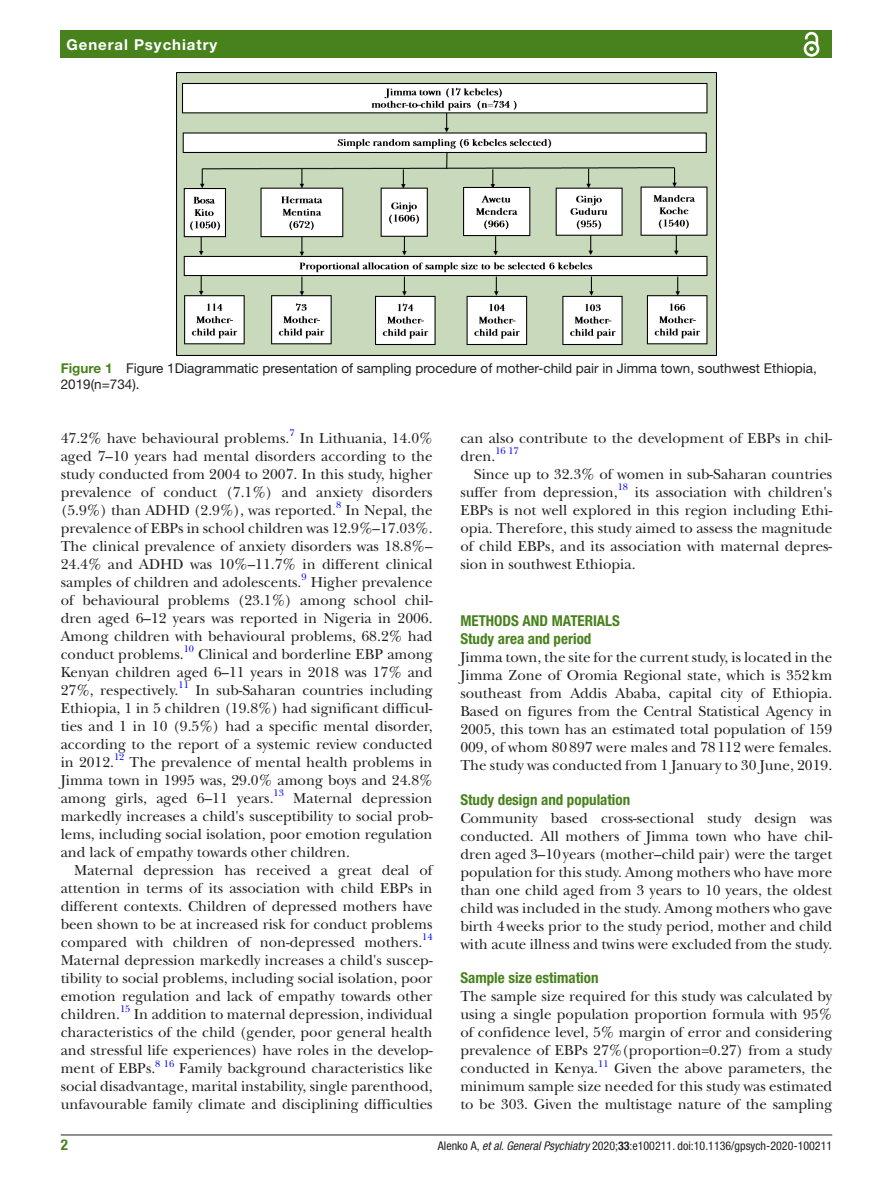
<style>
.page{position:relative;width:893px;height:1191px;background:#fff}
.page>*{position:absolute;margin:0;border:0;box-sizing:border-box;transform-origin:0 0}
.t1{font:15px/18px "New Baskerville";color:#231f20;text-align:justify}
.t2{font:700 condensed 15px/18px "Helvetica Neue LT Std";color:#48821c}
.t3{font:700 15px "Helvetica Neue LT Std";letter-spacing:.065em;color:#fff}
.t4{font:13.5px/16.2px "Helvetica Neue LT Std";color:#231f20}
.t5{font:condensed 12px "Helvetica Neue LT Std";color:#231f20}
.t6{font:9.9px "New Baskerville";color:#00f}
.s1{font-weight:700;color:#48821c}
.s2{font-style:italic}
.s3{font-weight:700}
</style>
<div class="page">
<hr style="left:61px;top:1134px;width:771px;height:1px;background:#231f20">
<div style="left:61px;top:31px;width:771px;height:27px;background:#48821c"></div>
<svg style="left:803px;top:31px;width:17px;height:26px"></svg>
<img style="left:176px;top:73px;width:540px;height:282px">
<p class="t3" style="left:66px;top:35px;width:152px">General Psychiatry</p>
<p class="t4" style="left:61px;top:360px;width:757px"><span class="s1">Figure 1</span> Figure 1Diagrammatic presentation of sampling procedure of mother-child pair in Jimma town, southwest Ethiopia,<br>2019(n=734).</p>
<p class="t1" style="left:61px;top:429px;width:230px">47.2% have behavioural problems.</p>
<p class="t6" style="left:289px;top:427px;width:7px">7</p>
<p class="t1" style="left:61px;top:429px;width:373px;text-indent:239px">In Lithuania, 14.0% aged 7–10 years had mental disorders according to the study conducted from 2004 to 2007. In this study, higher prevalence of conduct (7.1%) and anxiety disorders (5.9%) than ADHD (2.9%), was reported.</p>
<p class="t1" style="left:460px;top:429px;width:373px">can also contribute to the development of EBPs in chil&shy;dren.</p>
<p class="t6" style="left:495px;top:445px;width:25px">16 17</p>
<p class="t1" style="left:460px;top:465px;width:373px;text-indent:14px">Since up to 32.3% of women in sub-Saharan countries suffer from depression,</p>
<p class="t6" style="left:618px;top:481px;width:12px">18</p>
<p class="t1" style="left:460px;top:483px;width:373px;text-indent:174px">its association with children's EBPs is not well explored in this region including Ethi&shy;opia. Therefore, this study aimed to assess the magnitude of child EBPs, and its association with maternal depres&shy;sion in southwest Ethiopia.</p>
<p class="t6" style="left:336px;top:499px;width:7px">8</p>
<p class="t1" style="left:61px;top:501px;width:373px;text-indent:285px">In Nepal, the prevalence of EBPs in school children was 12.9%–17.03%.<br>The clinical prevalence of anxiety disorders was 18.8%– 24.4% and ADHD was 10%–11.7% in different clinical samples of children and adolescents.</p>
<p class="t6" style="left:301px;top:571px;width:7px">9</p>
<p class="t1" style="left:61px;top:573px;width:373px;text-indent:250px">Higher prevalence of behavioural problems (23.1%) among school chil&shy;dren aged 6–12 years was reported in Nigeria in 2006.<br>Among children with behavioural problems, 68.2% had conduct problems.</p>
<p class="t2" style="left:460px;top:612px;width:161px">Methods and materials<br>Study area and period</p>
<p class="t1" style="left:460px;top:648px;width:373px">Jimma town, the site for the current study, is located in the Jimma Zone of Oromia Regional state, which is 352km southeast from Addis Ababa, capital city of Ethiopia.<br>Based on figures from the Central Statistical Agency in 2005, this town has an estimated total population of 159<br>009, of whom 80897 were males and 78112 were females.<br>The study was conducted from 1 January to 30 June, 2019.</p>
<p class="t2" style="left:460px;top:790px;width:171px">Study design and population</p>
<p class="t1" style="left:460px;top:809px;width:373px">Community based cross-sectional study design was conducted. All mothers of Jimma town who have chil&shy;dren aged 3–10years (mother–child pair) were the target population for this study. Among mothers who have more than one child aged from 3 years to 10 years, the oldest child was included in the study. Among mothers who gave birth 4weeks prior to the study period, mother and child with acute illness and twins were excluded from the study.</p>
<p class="t2" style="left:460px;top:968px;width:140px">Sample size estimation</p>
<p class="t1" style="left:460px;top:987px;width:373px">The sample size required for this study was calculated by using a single population proportion formula with 95% of confidence level, 5% margin of error and considering prevalence of EBPs 27%(proportion=0.27) from a study conducted in Kenya.</p>
<p class="t6" style="left:184px;top:643px;width:12px">10</p>
<p class="t1" style="left:61px;top:645px;width:373px;text-indent:137px">Clinical and borderline EBP among Kenyan children aged 6–11 years in 2018 was 17% and 27%, respectively.</p>
<p class="t6" style="left:178px;top:679px;width:12px">11</p>
<p class="t1" style="left:61px;top:681px;width:373px;text-indent:135px">In sub-Saharan countries including Ethiopia, 1 in 5 children (19.8%) had significant difficul&shy;ties and 1 in 10 (9.5%) had a specific mental disorder, according to the report of a systemic review conducted in 2012.</p>
<p class="t6" style="left:114px;top:751px;width:12px">12</p>
<p class="t1" style="left:61px;top:753px;width:373px;text-indent:69px">The prevalence of mental health problems in Jimma town in 1995 was, 29.0% among boys and 24.8% among girls, aged 6–11 years.</p>
<p class="t6" style="left:274px;top:787px;width:12px">13</p>
<p class="t1" style="left:61px;top:789px;width:373px;text-indent:233px">Maternal depression markedly increases a child's susceptibility to social prob&shy;lems, including social isolation, poor emotion regulation and lack of empathy towards other children.</p>
<p class="t1" style="left:61px;top:861px;width:373px;text-indent:14px">Maternal depression has received a great deal of attention in terms of its association with child EBPs in different contexts. Children of depressed mothers have been shown to be at increased risk for conduct problems compared with children of non-depressed mothers.</p>
<p class="t6" style="left:422px;top:931px;width:12px">14</p>
<p class="t1" style="left:61px;top:951px;width:373px">Maternal depression markedly increases a child's suscep&shy;tibility to social problems, including social isolation, poor emotion regulation and lack of empathy towards other children.<sup>15</sup> In addition to maternal depression, individual characteristics of the child (gender, poor general health and stressful life experiences) have roles in the develop&shy;ment of EBPs.</p>
<p class="t6" style="left:155px;top:1057px;width:20px">8 16</p>
<p class="t1" style="left:61px;top:1059px;width:373px;text-indent:119px">Family background characteristics like social disadvantage, marital instability, single parenthood, unfavourable family climate and disciplining difficulties</p>
<p class="t6" style="left:598px;top:1057px;width:12px">11</p>
<p class="t1" style="left:460px;top:1059px;width:373px;text-indent:154px">Given the above parameters, the minimum sample size needed for this study was estimated to be 303. Given the multistage nature of the sampling</p>
<p class="t2" style="left:61px;top:1135px;width:9px">2</p>
<p class="t5" style="left:438px;top:1138px;width:396px">Alenko A, <span class="s2">et al</span>. <span class="s2">General Psychiatry</span> 2020;<span class="s3">33</span>:e100211. doi:10.1136/gpsych-2020-100211</p>
</div>
